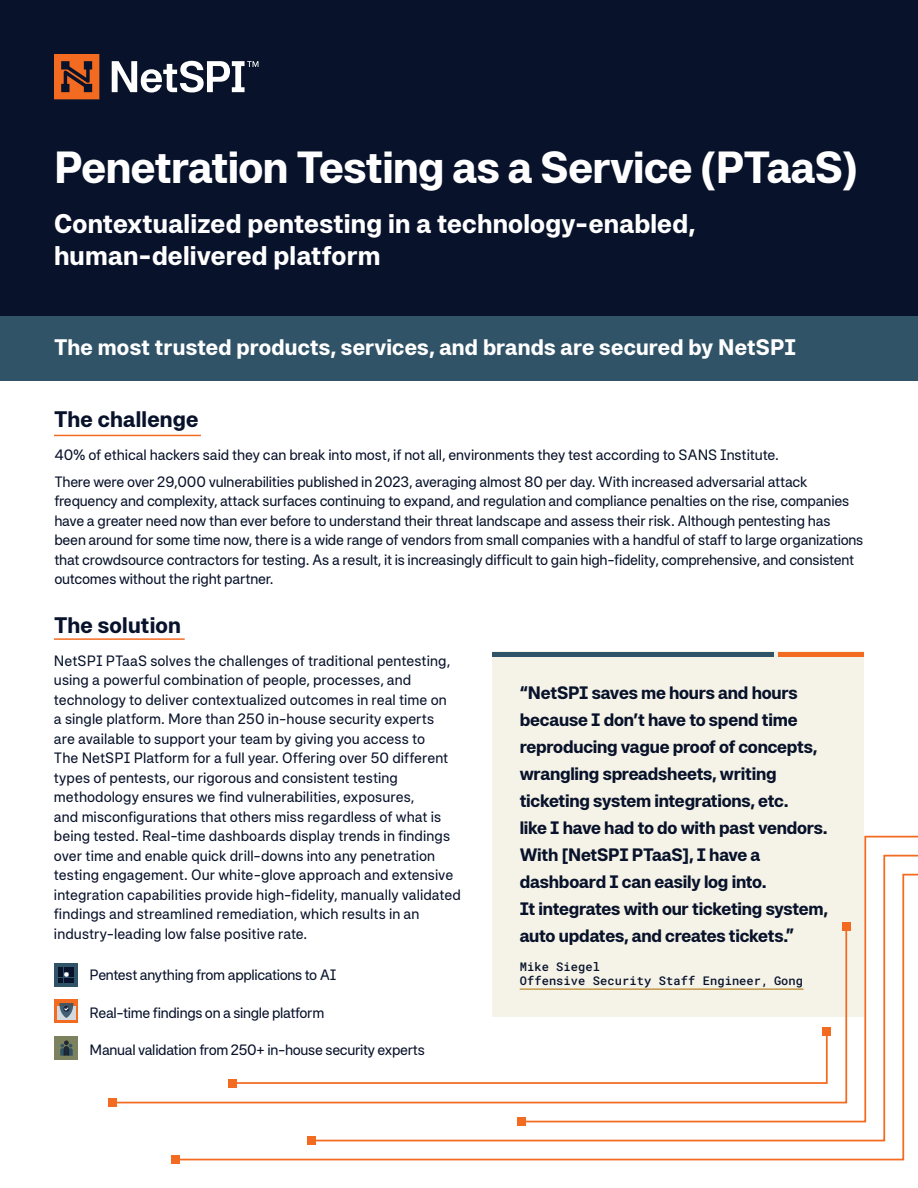
<style>
.page{position:relative;width:918px;height:1188px;background:#fff}
.page>*{position:absolute;margin:0;border:0;box-sizing:border-box;transform-origin:0 0}
.t1{font:700 45px "Systemia";letter-spacing:-.01em;color:#fff}
.t2{font:700 27px/32.4px "Systemia";letter-spacing:.01em;color:#fff}
.t3{font:700 22.5px "Systemia";letter-spacing:.01em;color:#fff}
.t4{font:700 22.5px "Systemia";letter-spacing:.01em;color:#08122a}
.t5{font:700 18px/27px "Systemia";letter-spacing:-.015em;color:#08122a}
.t6{font:15px/19.5px "Systemia";letter-spacing:-.01em;color:#08122a}
.t7{font:12px/14.4px "Roboto Mono";letter-spacing:.01em;color:#08122a}
</style>
<div class="page">
<div style="left:492px;top:652px;width:372px;height:365px;background:#f5f3e8"></div>
<div style="left:492px;top:652px;width:282px;height:5px;background:#315367"></div>
<div style="left:778px;top:652px;width:86px;height:5px;background:#f36a21"></div>
<hr style="left:54px;top:435px;width:147px;height:1px;background:#f36a21">
<hr style="left:54px;top:638px;width:131px;height:2px;background:#f36a21">
<div style="left:55px;top:963px;width:23px;height:23px;background:#315367"></div>
<svg style="left:59px;top:967px;width:15px;height:15px"></svg>
<div style="left:55px;top:999px;width:23px;height:24px;background:#f36a21"></div>
<div style="left:57px;top:1006px;width:19px;height:14px;background:#d2d9df"></div>
<svg style="left:59px;top:1003px;width:14px;height:15px"></svg>
<div style="left:55px;top:1036px;width:23px;height:24px;background:#7c825d"></div>
<svg style="left:60px;top:1040px;width:13px;height:16px"></svg>
<div style="left:0;top:0;width:918px;height:363px;background:#08122a"></div>
<div style="left:0;top:316px;width:918px;height:65px;background:#315367"></div>
<svg style="left:112px;top:61px;width:146px;height:32px"></svg>
<svg style="left:54px;top:54px;width:45px;height:45px"></svg>
<svg style="left:117px;top:835px;width:801px;height:326px"></svg>
<div style="left:172px;top:1155px;width:8px;height:9px;background:#f36b21"></div>
<div style="left:307px;top:1136px;width:9px;height:9px;background:#f36b21"></div>
<div style="left:108px;top:1098px;width:9px;height:9px;background:#f36b21"></div>
<div style="left:229px;top:1079px;width:8px;height:8px;background:#f36b21"></div>
<div style="left:842px;top:923px;width:9px;height:8px;background:#f36b21"></div>
<div style="left:822px;top:1028px;width:9px;height:8px;background:#f36b21"></div>
<div style="left:517px;top:1117px;width:9px;height:9px;background:#f36b21"></div>
<hr style="left:520px;top:988px;width:284px;height:2px;background:#c3994a">
<h1 class="t1" style="left:54px;top:137px;width:805px">Penetration Testing as a Service (PTaaS)</h1>
<h2 class="t2" style="left:54px;top:206px;width:643px">Contextualized pentesting in a technology-enabled, human-delivered platform</h2>
<h3 class="t3" style="left:54px;top:333px;width:744px">The most trusted products, services, and brands are secured by NetSPI</h3>
<h3 class="t4" style="left:54px;top:405px;width:146px">The challenge</h3>
<p class="t6" style="left:54px;top:442px;width:755px;line-height:26.2px">40% of ethical hackers said they can break into most, if not all, environments they test according to SANS Institute.<br>There were over 29,000 vulnerabilities published in 2023, averaging almost 80 per day. With increased adversarial attack</p>
<p class="t6" style="left:54px;top:491px;width:810px">frequency and complexity, attack surfaces continuing to expand, and regulation and compliance penalties on the rise, companies have a greater need now than ever before to understand their threat landscape and assess their risk. Although pentesting has been around for some time now, there is a wide range of vendors from small companies with a handful of staff to large organizations that crowdsource contractors for testing. As a result, it is increasingly difficult to gain high-fidelity, comprehensive, and consistent outcomes without the right partner.</p>
<h3 class="t4" style="left:54px;top:610px;width:128px">The solution</h3>
<p class="t6" style="left:54px;top:650px;width:408px">NetSPI PTaaS solves the challenges of traditional pentesting, using a powerful combination of people, processes, and technology to deliver contextualized outcomes in real time on<br>a single platform. More than 250 in-house security experts<br>are available to support your team by giving you access to<br>The NetSPI Platform for a full year. Offering over 50 different types of pentests, our rigorous and consistent testing methodology ensures we find vulnerabilities, exposures,<br>and misconfigurations that others miss regardless of what is being tested. Real-time dashboards display trends in findings over time and enable quick drill-downs into any penetration testing engagement. Our white-glove approach and extensive integration capabilities provide high-fidelity, manually validated findings and streamlined remediation, which results in an industry-leading low false positive rate.</p>
<p class="t6" style="left:90px;top:965px;width:249px">Pentest anything from applications to AI</p>
<p class="t6" style="left:90px;top:1002px;width:236px">Real-time findings on a single platform</p>
<p class="t6" style="left:90px;top:1040px;width:337px">Manual validation from 250+ in-house security experts</p>
<p class="t5" style="left:520px;top:678px;width:310px">“NetSPI saves me hours and hours because I don’t have to spend time reproducing vague proof of concepts, wrangling spreadsheets, writing ticketing system integrations, etc.<br>like I have had to do with past vendors.<br>With [NetSPI PTaaS], I have a dashboard I can easily log into.<br>It integrates with our ticketing system, auto updates, and creates tickets.”</p>
<p class="t7" style="left:520px;top:959px;width:285px">Mike Siegel<br>Offensive Security Staff Engineer, Gong</p>
</div>
